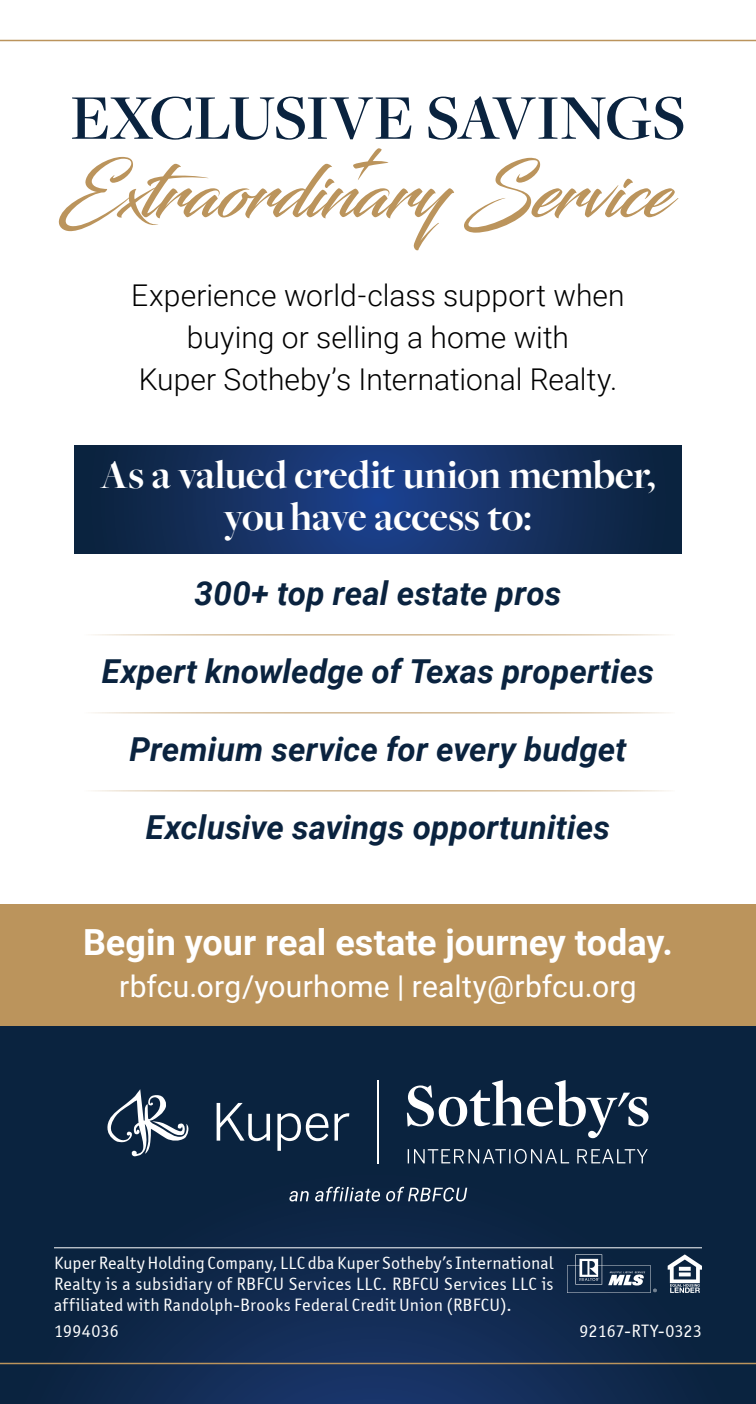
<style>
.page{position:relative;width:756px;height:1404px;background:#fff}
.page>*{position:absolute;margin:0;border:0;box-sizing:border-box;transform-origin:0 0}
.t1{font:72px "Blacksword";letter-spacing:-.015em;color:#bb945c}
.t2{font:600 66px "Freight Disp Pro";letter-spacing:-.02em;color:#0a233f}
.t3{font:63px "Blacksword";color:#bb945c}
.t4{font:700 42px/42px "Freight Big Pro";letter-spacing:-.005em;color:#fff;text-align:center}
.t5{font:700 36px "Roboto";color:#fff}
.t6{font:italic 700 33px "Roboto";letter-spacing:.005em;color:#0a233f}
.t7{font:300 30px/42px "Roboto";color:#000;text-align:center}
.t8{font:30px "Roboto";letter-spacing:.01em;color:#fff}
.t9{font:18px/21px "Officina Sans ITCTT Book";letter-spacing:.015em;color:#fff;text-align:justify}
</style>
<div class="page">
<svg style="left:0;top:1026px;width:756px;height:378px;background:#0d2645"></svg>
<hr style="left:0;top:40px;width:756px;height:1px;background:#bb945c">
<svg style="left:668px;top:1254px;width:34px;height:39px"></svg>
<svg style="left:567px;top:1254px;width:90px;height:39px;background:#384c64"></svg>
<hr style="left:377px;top:1080px;width:2px;height:83px;background:#fff">
<svg style="left:407px;top:1080px;width:242px;height:58px"></svg>
<svg style="left:408px;top:1149px;width:240px;height:15px;background:#3d5167"></svg>
<svg style="left:217px;top:1103px;width:53px;height:38px"></svg>
<svg style="left:277px;top:1113px;width:51px;height:38px"></svg>
<svg style="left:335px;top:1113px;width:14px;height:28px"></svg>
<svg style="left:107px;top:1089px;width:84px;height:67px"></svg>
<svg style="left:289px;top:1187px;width:178px;height:15px;background:#4b5d73"></svg>
<hr style="left:0;top:1363px;width:756px;height:1px;background:#bb945c">
<hr style="left:54px;top:1247px;width:648px;height:1px;background:#fff">
<hr style="left:81px;top:634px;width:594px;height:1px;background:#bb945c">
<hr style="left:81px;top:712px;width:594px;height:1px;background:#bb945c">
<hr style="left:81px;top:790px;width:594px;height:1px;background:#bb945c">
<div style="left:0;top:904px;width:756px;height:122px;background:#bb945c"></div>
<svg style="left:74px;top:446px;width:608px;height:108px;background:#143060"></svg>
<h1 class="t2" style="left:70px;top:74px;width:617px">EXCLUSIVE SAVINGS</h1>
<h1 class="t3" style="left:343px;top:122px;width:45px">+</h1>
<h1 class="t1" style="left:59px;top:150px;width:613px">Extraordinary Service</h1>
<p class="t7" style="left:131px;top:273px;width:495px">Experience world-class support when buying or selling a home with<br>Kuper Sotheby’s International Realty.</p>
<h2 class="t4" style="left:101px;top:453px;width:556px">As a valued credit union member, you have access to:</h2>
<p class="t6" style="left:195px;top:570px;width:368px">300+ top real estate pros</p>
<p class="t6" style="left:102px;top:648px;width:554px">Expert knowledge of Texas properties</p>
<p class="t6" style="left:129px;top:726px;width:498px">Premium service for every budget</p>
<p class="t6" style="left:146px;top:804px;width:466px">Exclusive savings opportunities</p>
<h3 class="t5" style="left:83px;top:917px;width:591px">Begin your real estate journey today.</h3>
<h3 class="t8" style="left:119px;top:965px;width:519px">rbfcu.org/yourhome | realty@rbfcu.org</h3>
<p class="t9" style="left:54px;top:1253px;width:501px">Kuper Realty Holding Company, LLC dba Kuper Sotheby’s International Realty is a subsidiary of RBFCU Services LLC. RBFCU Services LLC is affiliated with Randolph‑Brooks Federal Credit Union (RBFCU).</p>
<p class="t9" style="left:54px;top:1320px;width:66px">1994036</p>
<p class="t9" style="left:579px;top:1320px;width:124px">92167-RTY-0323</p>
</div>
